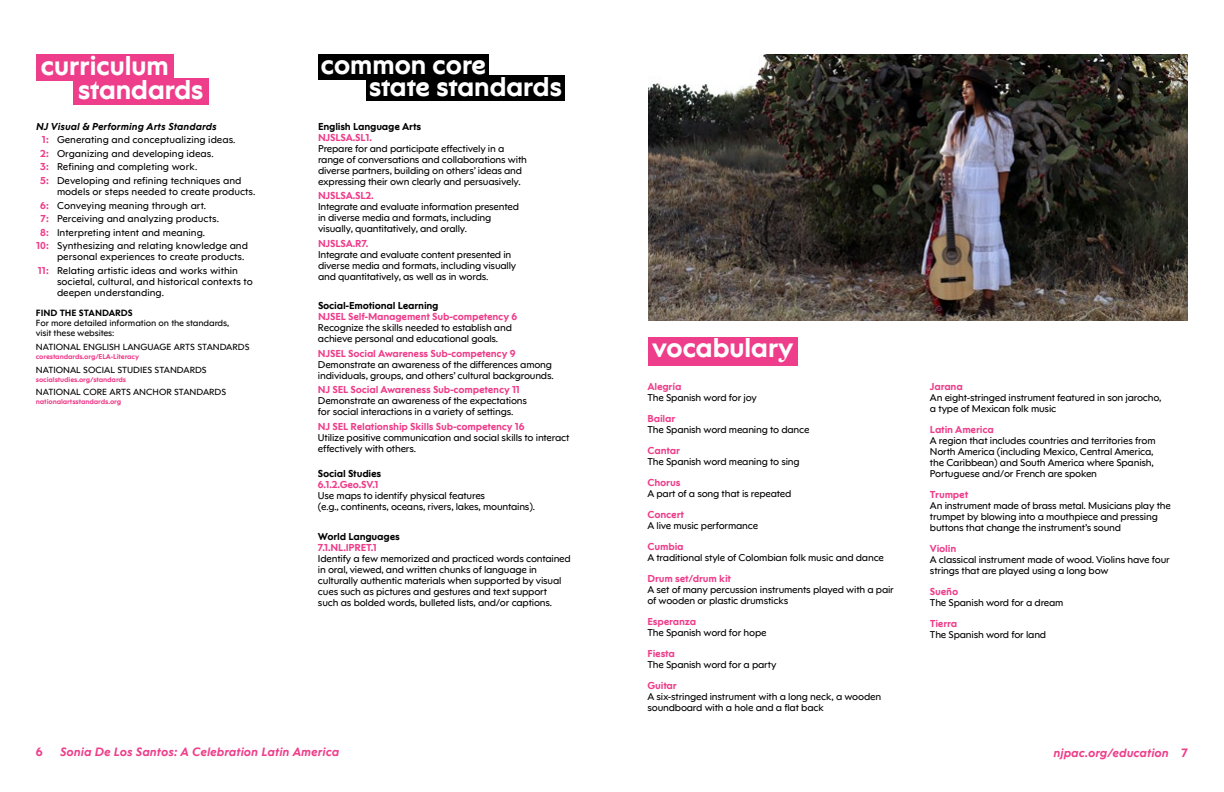
<style>
.page{position:relative;width:1224px;height:792px;background:#fff}
.page>*{position:absolute;margin:0;border:0;box-sizing:border-box;transform-origin:0 0}
.t1{font:700 27px "NJPAC Sans";letter-spacing:-.025em;color:#fff}
.t2{font:italic 700 12px "NJPAC Sans";color:#ee3d8a}
.t3{font:700 12px "NJPAC Sans";color:#ee3d8a}
.t4{font:10px/11px "NJPAC Sans";letter-spacing:-.02em;color:#000}
.t5{font:10px/13.5px "NJPAC Sans";color:#000}
.t6{font:700 10px "NJPAC Sans";letter-spacing:-.02em;color:#ee3d8a}
.t7{font:700 10px "NJPAC Sans";letter-spacing:-.02em;color:#000}
.t8{font:9px/10px "NJPAC Sans";color:#000}
.t9{font:700 9px "NJPAC Sans";color:#000}
.t10{font:700 7px "NJPAC Sans";letter-spacing:-.02em;color:#ee3d8a}
.s1{font-weight:700;font-style:italic}
.s2{font-weight:700;color:#ee3d8a}
.s3{font-style:normal}
</style>
<div class="page">
<div style="left:366px;top:76px;width:199px;height:25px;background:#000"></div>
<div style="left:318px;top:54px;width:171px;height:25px;background:#000"></div>
<div style="left:36px;top:54px;width:138px;height:27px;background:#ee3d8a"></div>
<div style="left:73px;top:78px;width:135px;height:27px;background:#ee3d8a"></div>
<div style="left:648px;top:337px;width:149px;height:28px;background:#ee3d8a"></div>
<img style="left:648px;top:54px;width:540px;height:266px">
<h1 class="t1" style="left:40px;top:50px;width:130px">curriculum</h1>
<h1 class="t1" style="left:78px;top:73px;width:128px">standards</h1>
<h1 class="t1" style="left:321px;top:49px;width:167px">common core</h1>
<h1 class="t1" style="left:369px;top:70px;width:195px">state standards</h1>
<p class="t5" style="left:40px;top:120px;width:203px;text-indent:-4px"><span class="s1">NJ Visual &amp; Performing Arts Standards<br></span><span class="s2">1:</span> Generating and conceptualizing ideas.<br><span class="s2">2:</span> Organizing and developing ideas.<br><span class="s2">3:</span> Refining and completing work.<br><span class="s2">5:</span> Developing and refining techniques and</p>
<p class="t5" style="left:57px;top:185px;width:200px">models or steps needed to create products.</p>
<p class="t5" style="left:40px;top:198px;width:167px"><span class="s2">6:</span> Conveying meaning through art.</p>
<p class="t5" style="left:41px;top:212px;width:180px"><span class="s2">7:</span> Perceiving and analyzing products.</p>
<p class="t5" style="left:40px;top:225px;width:167px"><span class="s2">8:</span> Interpreting intent and meaning.</p>
<p class="t5" style="left:36px;top:239px;width:213px"><span class="s2">10:</span> Synthesizing and relating knowledge and</p>
<p class="t5" style="left:38px;top:250px;width:208px;text-indent:19px">personal experiences to create products.<br><span class="s2">11:</span> Relating artistic ideas and works within</p>
<p class="t5" style="left:57px;top:276px;width:197px;line-height:11px">societal, cultural, and historical contexts to deepen understanding.</p>
<p class="t9" style="left:36px;top:308px;width:99px">FIND THE STANDARDS</p>
<p class="t8" style="left:36px;top:318px;width:195px">For more detailed information on the standards, visit these websites:</p>
<p class="t8" style="left:36px;top:342px;width:215px">NATIONAL ENGLISH LANGUAGE ARTS STANDARDS</p>
<p class="t10" style="left:36px;top:352px;width:105px">corestandards.org/ELA-Literacy</p>
<p class="t8" style="left:36px;top:365px;width:172px">NATIONAL SOCIAL STUDIES STANDARDS</p>
<p class="t10" style="left:36px;top:375px;width:92px">socialstudies.org/standards</p>
<p class="t8" style="left:36px;top:387px;width:192px">NATIONAL CORE ARTS ANCHOR STANDARDS</p>
<p class="t10" style="left:36px;top:398px;width:87px">nationalartsstandards.org</p>
<p class="t7" style="left:318px;top:120px;width:105px">English Language Arts</p>
<p class="t6" style="left:318px;top:131px;width:55px">NJSLSA.SL1.</p>
<p class="t4" style="left:318px;top:143px;width:211px">Prepare for and participate effectively in a range of conversations and collaborations with diverse partners, building on others’ ideas and expressing their own clearly and persuasively.</p>
<p class="t6" style="left:318px;top:190px;width:57px">NJSLSA.SL2.</p>
<p class="t4" style="left:318px;top:201px;width:203px">Integrate and evaluate information presented in diverse media and formats, including visually, quantitatively, and orally.</p>
<p class="t6" style="left:318px;top:237px;width:52px">NJSLSA.R7.</p>
<p class="t4" style="left:318px;top:249px;width:200px">Integrate and evaluate content presented in diverse media and formats, including visually and quantitatively, as well as in words.</p>
<p class="t7" style="left:318px;top:299px;width:122px">Social-Emotional Learning</p>
<p class="t6" style="left:318px;top:310px;width:201px">NJSEL Self-Management Sub-competency 6</p>
<p class="t4" style="left:318px;top:322px;width:195px">Recognize the skills needed to establish and achieve personal and educational goals.</p>
<p class="t6" style="left:318px;top:347px;width:199px">NJSEL Social Awareness Sub-competency 9</p>
<p class="t4" style="left:318px;top:359px;width:237px">Demonstrate an awareness of the differences among individuals, groups, and others’ cultural backgrounds.</p>
<p class="t6" style="left:318px;top:384px;width:203px">NJ SEL Social Awareness Sub-competency 11</p>
<p class="t4" style="left:318px;top:395px;width:211px">Demonstrate an awareness of the expectations for social interactions in a variety of settings.</p>
<p class="t6" style="left:318px;top:420px;width:208px">NJ SEL Relationship Skills Sub-competency 16</p>
<p class="t4" style="left:318px;top:432px;width:253px">Utilize positive communication and social skills to interact effectively with others.</p>
<p class="t7" style="left:318px;top:468px;width:65px">Social Studies</p>
<p class="t6" style="left:318px;top:479px;width:62px">6.1.2.Geo.SV.1</p>
<p class="t4" style="left:318px;top:490px;width:219px">Use maps to identify physical features<br>(e.g., continents, oceans, rivers, lakes, mountains).</p>
<p class="t7" style="left:318px;top:530px;width:83px">World Languages</p>
<p class="t6" style="left:318px;top:541px;width:60px">7.1.NL.IPRET.1</p>
<p class="t4" style="left:318px;top:553px;width:254px">Identify a few memorized and practiced words contained in oral, viewed, and written chunks of language in culturally authentic materials when supported by visual cues such as pictures and gestures and text support<br>such as bolded words, bulleted lists, and/or captions.</p>
<h1 class="t1" style="left:652px;top:332px;width:143px">vocabulary</h1>
<p class="t6" style="left:648px;top:380px;width:36px">Alegría</p>
<p class="t4" style="left:648px;top:392px;width:111px">The Spanish word for joy</p>
<p class="t6" style="left:648px;top:412px;width:29px">Bailar</p>
<p class="t4" style="left:648px;top:424px;width:163px">The Spanish word meaning to dance</p>
<p class="t6" style="left:648px;top:444px;width:34px">Cantar</p>
<p class="t4" style="left:648px;top:456px;width:154px">The Spanish word meaning to sing</p>
<p class="t6" style="left:648px;top:476px;width:35px">Chorus</p>
<p class="t4" style="left:648px;top:488px;width:145px">A part of a song that is repeated</p>
<p class="t6" style="left:648px;top:508px;width:38px">Concert</p>
<p class="t4" style="left:648px;top:520px;width:112px">A live music performance</p>
<p class="t6" style="left:648px;top:540px;width:38px">Cumbia</p>
<p class="t4" style="left:648px;top:552px;width:238px">A traditional style of Colombian folk music and dance</p>
<p class="t6" style="left:648px;top:572px;width:85px">Drum set/drum kit</p>
<p class="t4" style="left:648px;top:584px;width:248px">A set of many percussion instruments played with a pair of wooden or plastic drumsticks</p>
<p class="t6" style="left:648px;top:615px;width:50px">Esperanza</p>
<p class="t4" style="left:648px;top:627px;width:121px">The Spanish word for hope</p>
<p class="t6" style="left:648px;top:647px;width:29px">Fiesta</p>
<p class="t4" style="left:648px;top:659px;width:131px">The Spanish word for a party</p>
<p class="t6" style="left:648px;top:679px;width:31px">Guitar</p>
<p class="t4" style="left:648px;top:691px;width:235px">A six-stringed instrument with a long neck, a wooden soundboard with a hole and a flat back</p>
<p class="t6" style="left:930px;top:380px;width:34px">Jarana</p>
<p class="t4" style="left:930px;top:392px;width:233px">An eight-stringed instrument featured in son jarocho, a type of Mexican folk music</p>
<p class="t6" style="left:930px;top:423px;width:65px">Latin America</p>
<p class="t4" style="left:930px;top:435px;width:227px">A region that includes countries and territories from North America (including Mexico, Central America, the Caribbean) and South America where Spanish, Portuguese and/or French are spoken</p>
<p class="t6" style="left:930px;top:488px;width:40px">Trumpet</p>
<p class="t4" style="left:930px;top:500px;width:242px">An instrument made of brass metal. Musicians play the trumpet by blowing into a mouthpiece and pressing buttons that change the instrument’s sound</p>
<p class="t6" style="left:930px;top:542px;width:28px">Violin</p>
<p class="t4" style="left:930px;top:554px;width:241px">A classical instrument made of wood. Violins have four strings that are played using a long bow</p>
<p class="t6" style="left:930px;top:585px;width:30px">Sueño</p>
<p class="t4" style="left:930px;top:597px;width:135px">The Spanish word for a dream</p>
<p class="t6" style="left:930px;top:617px;width:29px">Tierra</p>
<p class="t4" style="left:930px;top:629px;width:118px">The Spanish word for land</p>
<p class="t3" style="left:36px;top:745px;width:8px">6</p>
<p class="t2" style="left:60px;top:745px;width:281px">Sonia De Los Santos: A Celebration Latin America</p>
<p class="t2" style="left:1053px;top:745px;width:136px">njpac.org/education <span class="s3">7</span></p>
</div>
